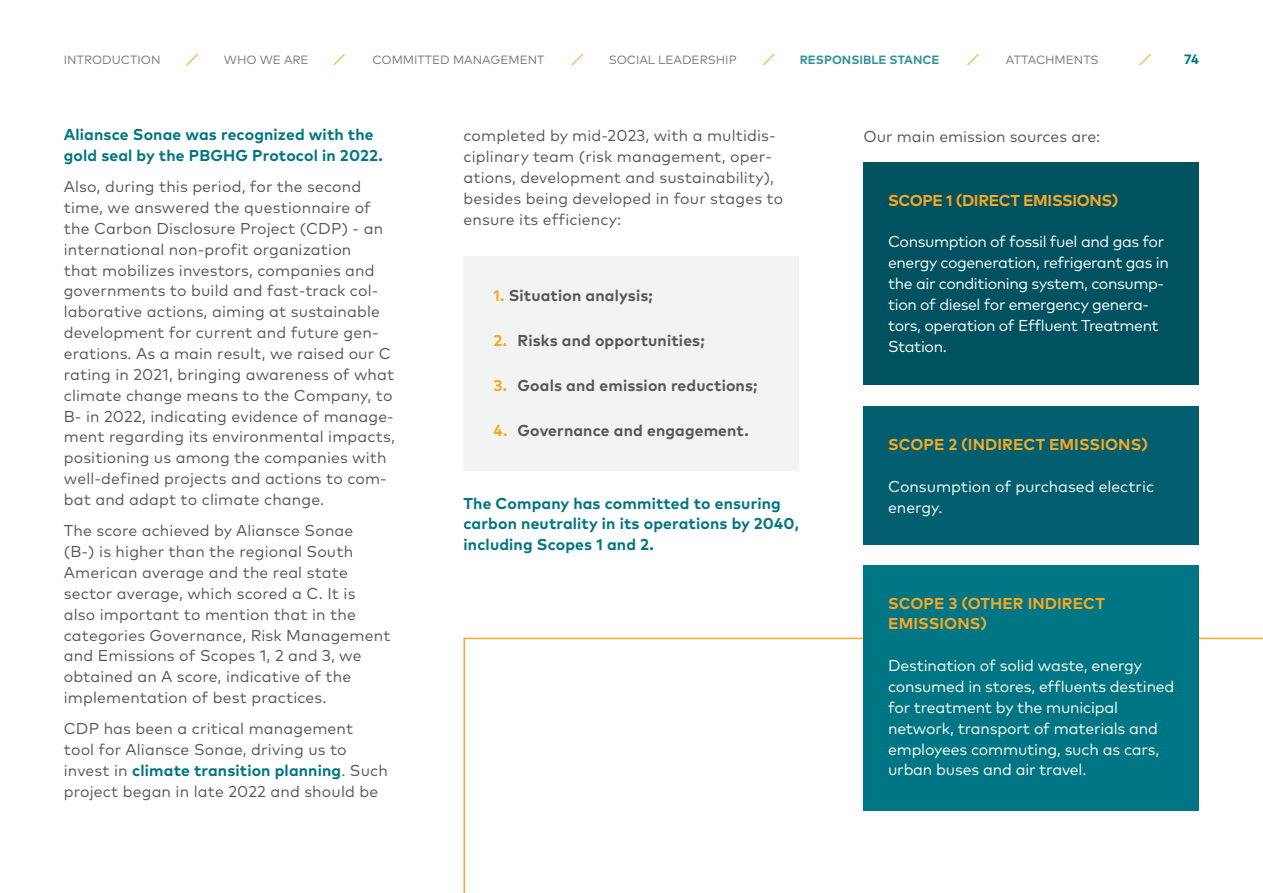
<style>
.page{position:relative;width:1263px;height:893px;background:#fff}
.page>*{position:absolute;margin:0;border:0;box-sizing:border-box;transform-origin:0 0}
.t1{font:15.75px/20.9px "Mark Pro";letter-spacing:.01em;color:#575756}
.t2{font:15.75px/20.9px "Mark Pro";letter-spacing:-.015em;color:#fff}
.t3{font:700 15.75px/20.9px "Mark Pro";letter-spacing:.01em;color:#007583}
.t4{font:700 15.75px "Mark Pro";letter-spacing:.01em;color:#575756}
.t5{font:700 15.75px/20.9px "Mark Pro";letter-spacing:.005em;color:#f7a823}
.t6{font:700 15.75px "Mark Pro";letter-spacing:-.02em;color:#f7a823}
.t7{font:700 13.5px "Mark Pro";color:#007583}
.t8{font:12px "Mark Pro";color:#797978}
.t9{font:700 12px "Mark Pro";color:#33909c}
.s1{font-weight:700;color:#007583}
.s2{color:#f7a823}
</style>
<div class="page">
<svg style="left:1139px;top:53px;width:12px;height:13px"></svg>
<svg style="left:186px;top:53px;width:12px;height:13px"></svg>
<svg style="left:333px;top:53px;width:12px;height:13px"></svg>
<svg style="left:571px;top:53px;width:12px;height:13px"></svg>
<svg style="left:763px;top:53px;width:12px;height:13px"></svg>
<svg style="left:967px;top:53px;width:12px;height:13px"></svg>
<svg style="left:463px;top:638px;width:800px;height:255px"></svg>
<div style="left:463px;top:256px;width:336px;height:215px;background:#f1f4f3"></div>
<div style="left:863px;top:162px;width:336px;height:222px;background:#005260"></div>
<div style="left:863px;top:406px;width:336px;height:138px;background:#005e6f"></div>
<div style="left:863px;top:565px;width:336px;height:246px;background:#007583"></div>
<p class="t8" style="left:64px;top:51px;width:98px">INTRODUCTION</p>
<p class="t8" style="left:224px;top:51px;width:86px">WHO WE ARE</p>
<p class="t8" style="left:372px;top:51px;width:174px">COMMITTED MANAGEMENT</p>
<p class="t8" style="left:609px;top:51px;width:129px">SOCIAL LEADERSHIP</p>
<p class="t9" style="left:800px;top:50px;width:141px">RESPONSIBLE STANCE</p>
<p class="t8" style="left:1006px;top:51px;width:94px">ATTACHMENTS</p>
<p class="t7" style="left:1184px;top:49px;width:16px">74</p>
<p class="t3" style="left:64px;top:123px;width:320px">Aliansce Sonae was recognized with the gold seal by the PBGHG Protocol in 2022.</p>
<p class="t1" style="left:64px;top:175px;width:333px">Also, during this period, for the second time, we answered the questionnaire of the Carbon Disclosure Project (CDP) - an international non-profit organization<br>that mobilizes investors, companies and governments to build and fast-track col&shy;laborative actions, aiming at sustainable development for current and future gen&shy;erations. As a main result, we raised our C rating in 2021, bringing awareness of what climate change means to the Company, to B- in 2022, indicating evidence of manage&shy;ment regarding its environmental impacts, positioning us among the companies with well-defined projects and actions to com&shy;bat and adapt to climate change.</p>
<p class="t1" style="left:64px;top:519px;width:328px">The score achieved by Aliansce Sonae<br>(B-) is higher than the regional South American average and the real state sector average, which scored a C. It is also important to mention that in the categories Governance, Risk Management and Emissions of Scopes 1, 2 and 3, we obtained an A score, indicative of the implementation of best practices.</p>
<p class="t1" style="left:64px;top:717px;width:326px">CDP has been a critical management<br>tool for Aliansce Sonae, driving us to invest in <span class="s1">climate transition planning</span>. Such project began in late 2022 and should be</p>
<p class="t1" style="left:463px;top:124px;width:321px">completed by mid-2023, with a multidis&shy;ciplinary team (risk management, oper&shy;ations, development and sustainability), besides being developed in four stages to ensure its efficiency:</p>
<p class="t4" style="left:493px;top:283px;width:161px"><span class="s2">1.</span> Situation analysis;</p>
<p class="t4" style="left:493px;top:328px;width:213px"><span class="s2">2.</span> Risks and opportunities;</p>
<p class="t4" style="left:493px;top:373px;width:265px"><span class="s2">3.</span> Goals and emission reductions;</p>
<p class="t4" style="left:493px;top:418px;width:257px"><span class="s2">4.</span> Governance and engagement.</p>
<p class="t3" style="left:463px;top:491px;width:337px">The Company has committed to ensuring carbon neutrality in its operations by 2040, including Scopes 1 and 2.</p>
<p class="t1" style="left:864px;top:124px;width:238px">Our main emission sources are:</p>
<p class="t6" style="left:888px;top:188px;width:232px">SCOPE 1 (DIRECT EMISSIONS)</p>
<p class="t2" style="left:888px;top:230px;width:282px">Consumption of fossil fuel and gas for energy cogeneration, refrigerant gas in the air conditioning system, consump&shy;tion of diesel for emergency genera&shy;tors, operation of Effluent Treatment Station.</p>
<p class="t5" style="left:888px;top:433px;width:261px">SCOPE 2 (INDIRECT EMISSIONS)</p>
<p class="t2" style="left:888px;top:474px;width:268px">Consumption of purchased electric energy.</p>
<p class="t5" style="left:888px;top:591px;width:218px">SCOPE 3 (OTHER INDIRECT<br>EMISSIONS)</p>
<p class="t2" style="left:888px;top:654px;width:288px">Destination of solid waste, energy consumed in stores, effluents destined for treatment by the municipal network, transport of materials and employees commuting, such as cars, urban buses and air travel.</p>
</div>
